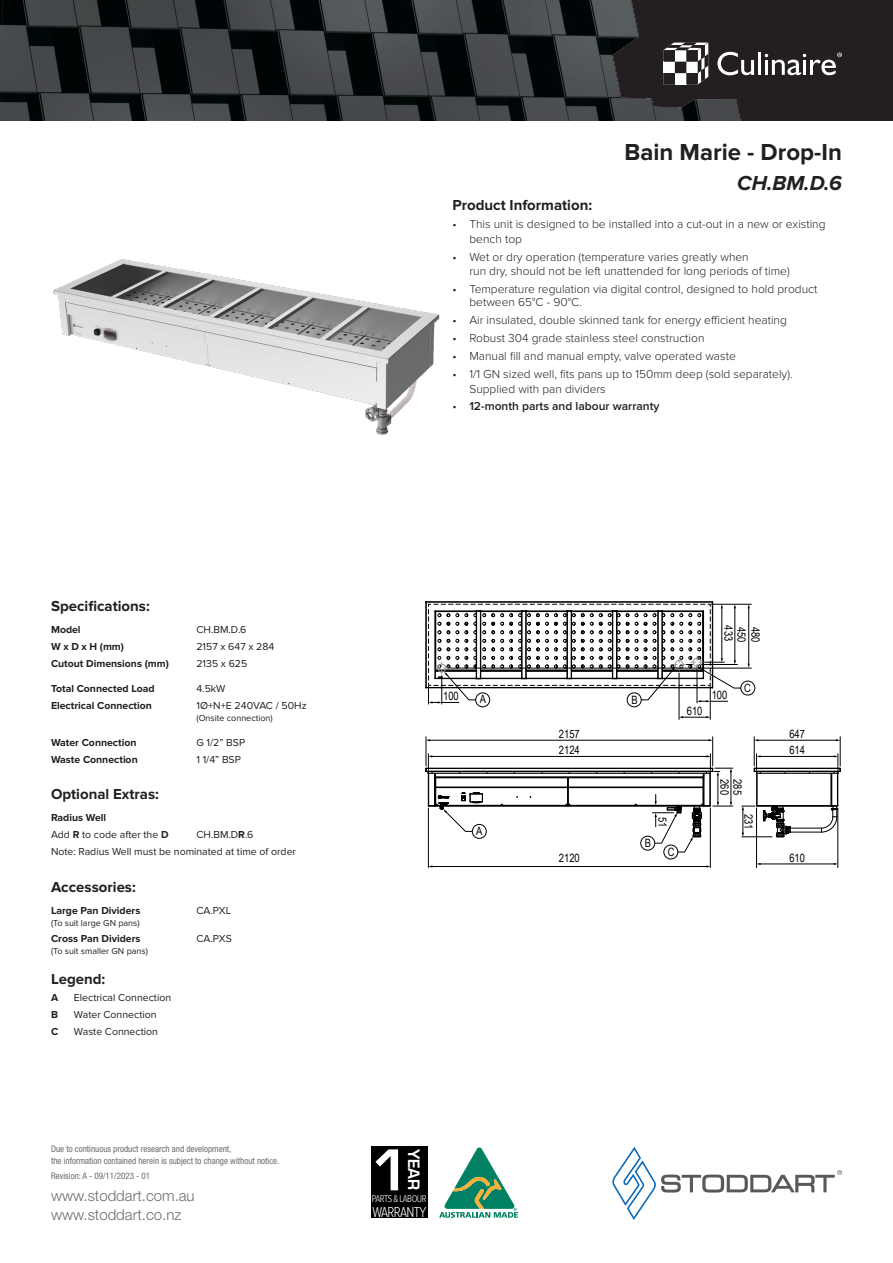
<style>
.page{position:relative;width:893px;height:1263px;background:#fff}
.page>*{position:absolute;margin:0;border:0;box-sizing:border-box;transform-origin:0 0}
.t1{font:700 24px "Proxima Nova";color:#231f20}
.Sub_Header{font:italic 700 21px "Proxima Nova";color:#231f20}
.t2{font:15.3px "Square 721 Dm Normal";color:#fff}
.Product_Info_Header{font:700 15px "Proxima Nova";color:#231f20}
.t3{font:300 15px/19.5px "Helvetica Neue LT Pro";color:#6c6d70}
.t4{font:300 14.85px "Proxima Nova A Cond";letter-spacing:-.05em;color:#fff;scale:.96 1}
.t5{font:300 12px/14.4px "Proxima Nova";color:#231f20}
.t6{font:600 12px "Proxima Nova";color:#231f20}
.t7{font:11.4px "Arial Narrow";color:#000}
.Table{font:10.5px "Proxima Nova";color:#231f20}
.Table_Header{font:700 10.5px "Proxima Nova";color:#231f20}
.t8{font:300 10.2px "Proxima Nova A Cond";letter-spacing:-.05em;color:#fff;scale:.96 1}
.t9{font:condensed 9px/11.7px "Helvetica Neue LT Pro";color:#6c6d70}
.Table-2{font:9px "Proxima Nova";color:#231f20}
.s1{font-weight:300}
.s2{font-weight:700}
</style>
<div class="page">
<div style="left:0;top:0;width:893px;height:120px;background:#231f20"></div>
<svg style="left:746px;top:59px;width:8px;height:16px"></svg>
<hr style="left:758px;top:52px;width:3px;height:23px;background:#fff">
<svg style="left:765px;top:53px;width:77px;height:22px"></svg>
<img style="left:0;top:0;width:746px;height:120px">
<svg style="left:612px;top:1147px;width:230px;height:73px"></svg>
<div style="left:371px;top:1146px;width:56px;height:72px;background:#000"></div>
<svg style="left:375px;top:1149px;width:23px;height:41px"></svg>
<svg style="left:439px;top:1147px;width:80px;height:71px"></svg>
<img style="left:53px;top:259px;width:387px;height:176px">
<hr style="left:426px;top:601px;width:286px;height:1px;background:#000">
<hr style="left:431px;top:756px;width:276px;height:1px;background:#000">
<hr style="left:710px;top:808px;width:1px;height:60px;background:#000">
<hr style="left:428px;top:808px;width:1px;height:60px;background:#000">
<hr style="left:429px;top:740px;width:280px;height:1px;background:#000">
<div style="left:472px;top:824px;width:14px;height:14px;border:1px solid #000;border-radius:50%"></div>
<div style="left:640px;top:836px;width:15px;height:14px;border:1px solid #000;border-radius:50%"></div>
<div style="left:664px;top:845px;width:14px;height:14px;border:1px solid #000;border-radius:50%"></div>
<svg style="left:680px;top:716px;width:30px;height:2px"></svg>
<div style="left:741px;top:681px;width:14px;height:14px;border:1px solid #000;border-radius:50%"></div>
<hr style="left:679px;top:673px;width:1px;height:46px;background:#000">
<hr style="left:710px;top:686px;width:1px;height:33px;background:#000">
<div style="left:627px;top:693px;width:14px;height:14px;border:1px solid #000;border-radius:50%"></div>
<div style="left:475px;top:693px;width:15px;height:14px;border:1px solid #000;border-radius:50%"></div>
<hr style="left:756px;top:808px;width:1px;height:60px;background:#000">
<hr style="left:837px;top:808px;width:1px;height:60px;background:#000">
<hr style="left:760px;top:864px;width:74px;height:1px;background:#000">
<hr style="left:760px;top:756px;width:74px;height:1px;background:#000">
<hr style="left:757px;top:740px;width:80px;height:1px;background:#000">
<hr style="left:790px;top:832px;width:31px;height:1px;background:#000">
<hr style="left:790px;top:828px;width:31px;height:1px;background:#000">
<hr style="left:755px;top:768px;width:85px;height:1px;background:#000">
<hr style="left:757px;top:771px;width:81px;height:1px;background:#000">
<hr style="left:757px;top:773px;width:81px;height:1px;background:#000">
<svg style="left:833px;top:737px;width:8px;height:37px"></svg>
<svg style="left:754px;top:737px;width:7px;height:37px"></svg>
<hr style="left:757px;top:806px;width:74px;height:1px;background:#000">
<hr style="left:757px;top:805px;width:74px;height:1px;background:#000">
<hr style="left:756px;top:773px;width:1px;height:32px;background:#000">
<svg style="left:742px;top:805px;width:49px;height:33px"></svg>
<svg style="left:821px;top:805px;width:17px;height:27px"></svg>
<hr style="left:757px;top:773px;width:1px;height:32px;background:#000">
<hr style="left:831px;top:773px;width:1px;height:32px;background:#000">
<hr style="left:837px;top:773px;width:1px;height:32px;background:#000">
<hr style="left:426px;top:768px;width:286px;height:1px;background:#000">
<hr style="left:428px;top:771px;width:282px;height:1px;background:#000">
<hr style="left:428px;top:773px;width:282px;height:1px;background:#000">
<hr style="left:435px;top:806px;width:269px;height:1px;background:#000">
<hr style="left:568px;top:787px;width:135px;height:1px;background:#000">
<hr style="left:568px;top:805px;width:135px;height:1px;background:#000">
<hr style="left:435px;top:777px;width:269px;height:1px;background:#000">
<hr style="left:436px;top:787px;width:132px;height:1px;background:#000">
<hr style="left:436px;top:805px;width:132px;height:1px;background:#000">
<svg style="left:563px;top:772px;width:10px;height:35px"></svg>
<svg style="left:647px;top:737px;width:86px;height:115px"></svg>
<hr style="left:711px;top:604px;width:40px;height:1px;background:#000">
<svg style="left:426px;top:602px;width:324px;height:102px"></svg>
<hr style="left:450px;top:668px;width:301px;height:1px;background:#000">
<svg style="left:425px;top:737px;width:63px;height:95px"></svg>
<hr style="left:432px;top:866px;width:275px;height:1px;background:#000">
<p class="Product_Info_Header" style="left:452px;top:197px;width:141px">Product Information:</p>
<p class="t1" style="left:625px;top:138px;width:219px">Bain Marie - Drop-In</p>
<p class="Sub_Header" style="left:737px;top:171px;width:106px">CH.BM.D.6</p>
<p class="t5" style="left:469px;top:217px;width:358px;text-indent:-17px">• This unit is designed to be installed into a cut-out in a new or existing bench top</p>
<p class="t5" style="left:469px;top:251px;width:322px;line-height:13.5px;text-indent:-17px">• Wet or dry operation (temperature varies greatly when<br>run dry, should not be left unattended for long periods of time)</p>
<p class="t5" style="left:469px;top:282px;width:350px;line-height:13.5px;text-indent:-17px">• Temperature regulation via digital control, designed to hold product between 65°C - 90°C.</p>
<p class="t5" style="left:452px;top:313px;width:336px">• Air insulated, double skinned tank for energy efficient heating</p>
<p class="t5" style="left:452px;top:331px;width:254px">• Robust 304 grade stainless steel construction</p>
<p class="t5" style="left:452px;top:348px;width:285px">• Manual fill and manual empty, valve operated waste</p>
<p class="t5" style="left:469px;top:367px;width:325px;text-indent:-17px">• 1/1 GN sized well, fits pans up to 150mm deep (sold separately).<br>Supplied with pan dividers</p>
<p class="t6" style="left:452px;top:399px;width:209px"><span class="s1">•</span> 12-month parts and labour warranty</p>
<p class="Product_Info_Header" style="left:51px;top:598px;width:100px">Specifications:</p>
<p class="Table_Header" style="left:51px;top:624px;width:31px">Model</p>
<p class="Table" style="left:196px;top:624px;width:51px">CH.BM.D.6</p>
<p class="Table_Header" style="left:51px;top:641px;width:75px">W x D x H (mm)</p>
<p class="Table" style="left:196px;top:641px;width:79px">2157 x 647 x 284</p>
<p class="Table_Header" style="left:51px;top:657px;width:119px">Cutout Dimensions (mm)</p>
<p class="Table" style="left:196px;top:657px;width:52px">2135 x 625</p>
<p class="Table_Header" style="left:51px;top:682px;width:105px">Total Connected Load</p>
<p class="Table" style="left:196px;top:683px;width:30px">4.5kW</p>
<p class="Table_Header" style="left:51px;top:699px;width:102px">Electrical Connection</p>
<p class="Table" style="left:196px;top:699px;width:112px">1Ø+N+E 240VAC / 50Hz</p>
<p class="Table-2" style="left:196px;top:713px;width:78px">(Onsite connection)</p>
<p class="Table_Header" style="left:51px;top:736px;width:87px">Water Connection</p>
<p class="Table" style="left:196px;top:736px;width:50px">G 1/2” BSP</p>
<p class="Table_Header" style="left:51px;top:753px;width:88px">Waste Connection</p>
<p class="Table" style="left:196px;top:753px;width:46px">1 1/4” BSP</p>
<p class="Product_Info_Header" style="left:51px;top:786px;width:109px">Optional Extras:</p>
<p class="Table_Header" style="left:51px;top:812px;width:57px">Radius Well</p>
<p class="Table" style="left:51px;top:829px;width:119px">Add <span class="s2">R</span> to code after the <span class="s2">D</span></p>
<p class="Table" style="left:196px;top:829px;width:58px">CH.BM.D<span class="s2">R</span>.6</p>
<p class="Table" style="left:51px;top:845px;width:247px">Note: Radius Well must be nominated at time of order</p>
<p class="Product_Info_Header" style="left:51px;top:878px;width:86px">Accessories:</p>
<p class="Table_Header" style="left:51px;top:904px;width:91px">Large Pan Dividers</p>
<p class="Table-2" style="left:51px;top:917px;width:90px">(To suit large GN pans)</p>
<p class="Table_Header" style="left:51px;top:933px;width:91px">Cross Pan Dividers</p>
<p class="Table-2" style="left:51px;top:946px;width:98px">(To suit smaller GN pans)</p>
<p class="Product_Info_Header" style="left:51px;top:970px;width:56px">Legend:</p>
<p class="Table_Header" style="left:51px;top:992px;width:9px">A</p>
<p class="Table" style="left:74px;top:992px;width:99px">Electrical Connection</p>
<p class="Table_Header" style="left:51px;top:1009px;width:8px">B</p>
<p class="Table" style="left:74px;top:1009px;width:84px">Water Connection</p>
<p class="Table_Header" style="left:51px;top:1025px;width:9px">C</p>
<p class="Table" style="left:74px;top:1025px;width:86px">Waste Connection</p>
<p class="Table" style="left:196px;top:904px;width:36px">CA.PXL</p>
<p class="Table" style="left:196px;top:933px;width:37px">CA.PXS</p>
<p class="t9" style="left:51px;top:1143px;width:230px">Due to continuous product research and development,<br>the information contained herein is subject to change without notice.</p>
<p class="t3" style="left:51px;top:1185px;width:145px">www.stoddart.com.au www.stoddart.co.nz</p>
<p class="t9" style="left:51px;top:1170px;width:101px">Revision: A - 09/11/2023 - 01</p>
<p class="t7" style="left:443px;top:688px;width:17px">100</p>
<p class="t7" style="left:480px;top:691px;width:8px">A</p>
<p class="t7" style="left:476px;top:822px;width:8px">A</p>
<p class="t2" style="left:423px;top:1149px;width:43px;rotate:90deg">YEAR</p>
<p class="t8" style="left:372px;top:1193px;width:59px">PARTS &amp; LABOUR</p>
<p class="t4" style="left:372px;top:1204px;width:58px">WARRANTY</p>
<p class="t7" style="left:737px;top:625px;width:17px;rotate:90deg">433</p>
<p class="t7" style="left:750px;top:626px;width:17px;rotate:90deg">450</p>
<p class="t7" style="left:764px;top:626px;width:17px;rotate:90deg">480</p>
<p class="t7" style="left:631px;top:691px;width:8px">B</p>
<p class="t7" style="left:712px;top:687px;width:17px">100</p>
<p class="t7" style="left:744px;top:679px;width:8px">C</p>
<p class="t7" style="left:687px;top:702px;width:17px">610</p>
<p class="t7" style="left:559px;top:725px;width:22px">2157</p>
<p class="t7" style="left:789px;top:725px;width:17px">647</p>
<p class="t7" style="left:559px;top:741px;width:22px">2124</p>
<p class="t7" style="left:789px;top:741px;width:17px">614</p>
<p class="t7" style="left:733px;top:779px;width:17px;rotate:90deg">260</p>
<p class="t7" style="left:746px;top:779px;width:17px;rotate:90deg">285</p>
<p class="t7" style="left:671px;top:817px;width:12px;rotate:90deg">51</p>
<p class="t7" style="left:757px;top:814px;width:17px;rotate:90deg">231</p>
<p class="t7" style="left:559px;top:849px;width:22px">2120</p>
<p class="t7" style="left:645px;top:835px;width:8px">B</p>
<p class="t7" style="left:668px;top:843px;width:8px">C</p>
<p class="t7" style="left:789px;top:849px;width:17px">610</p>
</div>
